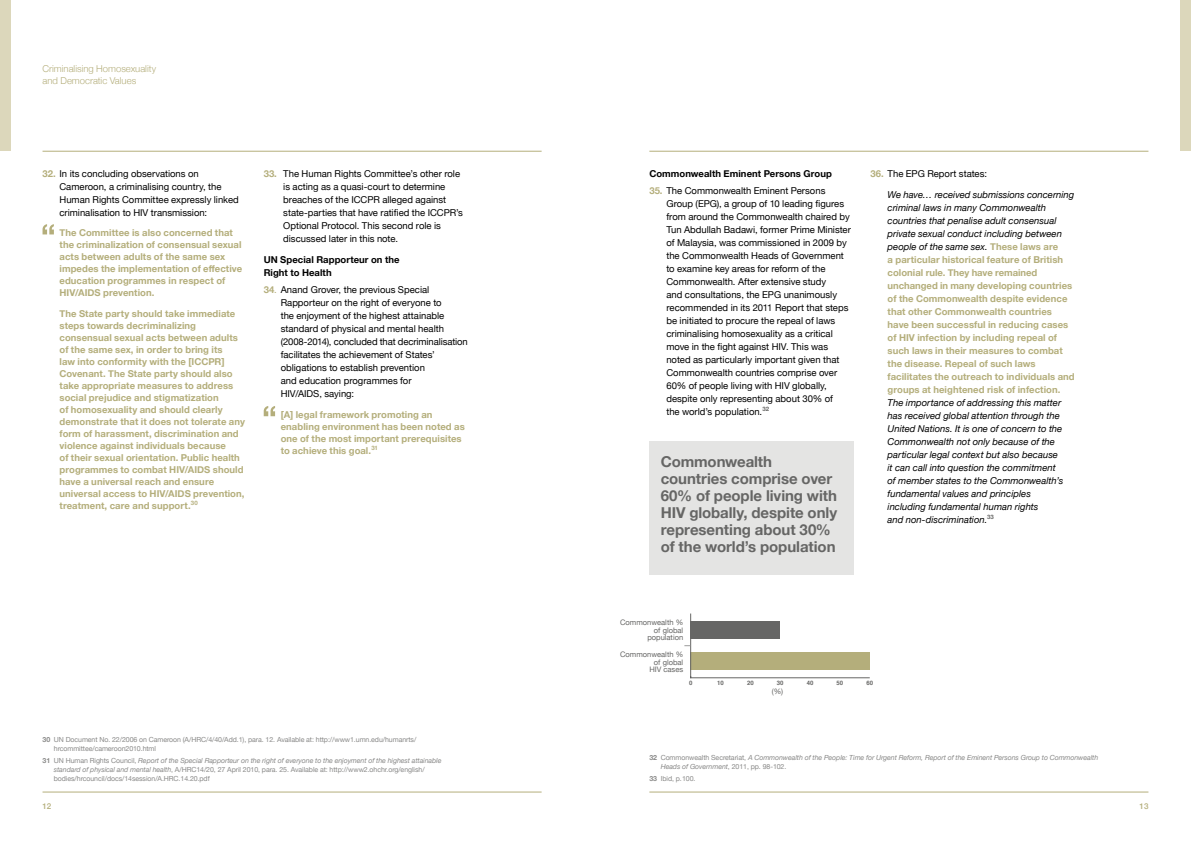
<style>
.page{position:relative;width:1191px;height:842px;background:#fff}
.page>*{position:absolute;margin:0;border:0;box-sizing:border-box;transform-origin:0 0}
.t1{font:700 15px/17px "Helvetica Neue";letter-spacing:-.005em;color:#666665}
.t2{font:700 9.5px/12px "Helvetica Neue";letter-spacing:.005em;color:#b4ae7b}
.t3{font:9.5px/13px "Helvetica Neue";color:#000}
.t4{font:italic 9.5px/13px "Helvetica Neue";color:#000}
.t5{font:700 9.5px/13px "Helvetica Neue";letter-spacing:.005em;color:#000}
.t6{font:300 9.5px/12px "Helvetica Neue";color:#b4ae7b}
.t7{font:500 8px "Helvetica Neue";color:#b4ae7b}
.t8{font:7.6px/7.6px "Helvetica Neue";color:#666665;text-align:right}
.t9{font:7px/9px "Helvetica Neue";letter-spacing:-.01em;color:#898988}
.t10{font:italic 7px/9px "Helvetica Neue";letter-spacing:-.01em;color:#898988}
.t11{font:700 6px "Helvetica";color:#666665}
.s1{font-weight:700;color:#b4ae7b}
.s2{color:#b4ae7b}
.s3{font-weight:700}
.s4{font-style:italic}
.s5{font-weight:400;font-style:italic;color:#000}
.s6{font-weight:700;font-style:normal}
.s7{font-style:normal}
</style>
<div class="page">
<hr style="left:43px;top:792px;width:498px;height:1px;background:#b4ae7b">
<hr style="left:43px;top:151px;width:498px;height:1px;background:#b4ae7b">
<hr style="left:649px;top:792px;width:499px;height:1px;background:#b4ae7b">
<hr style="left:649px;top:151px;width:499px;height:1px;background:#b4ae7b">
<svg style="left:43px;top:224px;width:11px;height:10px"></svg>
<svg style="left:264px;top:406px;width:11px;height:10px"></svg>
<div style="left:1180px;top:0;width:11px;height:151px;background:#dcd7bb"></div>
<div style="left:0;top:0;width:11px;height:151px;background:#dcd7bb"></div>
<div style="left:649px;top:441px;width:204px;height:134px;background:#e4e4e3"></div>
<div style="left:690px;top:653px;width:179px;height:17px;background:#b4ae7b"></div>
<div style="left:690px;top:621px;width:90px;height:18px;background:#666665"></div>
<hr style="left:690px;top:677px;width:179px;height:1px;background:#666665">
<hr style="left:690px;top:613px;width:1px;height:65px;background:#666665">
<p class="t6" style="left:43px;top:62px;width:115px">Criminalising Homosexuality and Democratic Values</p>
<p class="t3" style="left:60px;top:167px;width:181px;text-indent:-17px"><span class="s1">32.</span> In its concluding observations on Cameroon, a criminalising country, the Human Rights Committee expressly linked criminalisation to HIV transmission:</p>
<p class="t2" style="left:60px;top:227px;width:184px">The Committee is also concerned that the criminalization of consensual sexual acts between adults of the same sex impedes the implementation of effective education programmes in respect of HIV/AIDS prevention.</p>
<p class="t2" style="left:60px;top:307px;width:187px">The State party should take immediate steps towards decriminalizing consensual sexual acts between adults of the same sex, in order to bring its<br>law into conformity with the [ICCPR] Covenant. The State party should also take appropriate measures to address social prejudice and stigmatization<br>of homosexuality and should clearly demonstrate that it does not tolerate any form of harassment, discrimination and violence against individuals because<br>of their sexual orientation. Public health programmes to combat HIV/AIDS should have a universal reach and ensure universal access to HIV/AIDS prevention, treatment, care and support.<sup>30</sup></p>
<p class="t3" style="left:283px;top:167px;width:181px;text-indent:-20px"><span class="s1">33.</span> The Human Rights Committee’s other role is acting as a quasi-court to determine breaches of the ICCPR alleged against state-parties that have ratified the ICCPR’s Optional Protocol. This second role is discussed later in this note.</p>
<p class="t5" style="left:264px;top:253px;width:137px">UN Special Rapporteur on the<br>Right to Health</p>
<p class="t3" style="left:281px;top:284px;width:189px;text-indent:-17px"><span class="s1">34</span><span class="s2">.</span> Anand Grover, the previous Special Rapporteur on the right of everyone to<br>the enjoyment of the highest attainable standard of physical and mental health (2008-2014), concluded that decriminalisation facilitates the achievement of States’ obligations to establish prevention<br>and education programmes for<br>HIV/AIDS, saying:</p>
<p class="t2" style="left:281px;top:409px;width:185px">[A] legal framework promoting an enabling environment has been noted as one of the most important prerequisites to achieve this goal.<sup>31</sup></p>
<p class="t9" style="left:54px;top:736px;width:364px;text-indent:-11px"><span class="s3">30</span> UN Document No. 22/2006 on Cameroon (A/HRC/4/40/Add.1), para. 12. Available at: http://www1.umn.edu/humanrts/ hrcommittee/cameroon2010.html</p>
<p class="t9" style="left:54px;top:756px;width:389px;text-indent:-11px"><span class="s3">31</span> UN Human Rights Council, <span class="s4">Report of the Special Rapporteur on the right of everyone to the enjoyment of the highest attainable standard of physical and mental health</span>, A/HRC14/20, 27 April 2010, para. 25. Available at: http://www2.ohchr.org/english/ bodies/hrcouncil/docs/14session/A.HRC.14.20.pdf</p>
<p class="t5" style="left:649px;top:167px;width:184px">Commonwealth Eminent Persons Group</p>
<p class="t3" style="left:666px;top:184px;width:186px;text-indent:-17px"><span class="s1">35.</span> The Commonwealth Eminent Persons Group (EPG), a group of 10 leading figures from around the Commonwealth chaired by Tun Abdullah Badawi, former Prime Minister of Malaysia, was commissioned in 2009 by the Commonwealth Heads of Government to examine key areas for reform of the Commonwealth. After extensive study<br>and consultations, the EPG unanimously recommended in its 2011 Report that steps be initiated to procure the repeal of laws criminalising homosexuality as a critical move in the fight against HIV. This was noted as particularly important given that Commonwealth countries comprise over 60% of people living with HIV globally, despite only representing about 30% of<br>the world’s population.<sup>32</sup></p>
<h1 class="t1" style="left:660px;top:453px;width:178px">Commonwealth countries comprise over<br>60% of people living with<br>HIV globally, despite only representing about 30% of the world’s population</h1>
<p class="t3" style="left:870px;top:167px;width:118px"><span class="s1">36.</span> The EPG Report states:</p>
<p class="t2" style="left:887px;top:188px;width:189px;line-height:13px"><span class="s5">We have… received submissions concerning criminal laws in many Commonwealth countries that penalise adult consensual private sexual conduct including between people of the same sex.</span> These laws are<br>a particular historical feature of British colonial rule. They have remained unchanged in many developing countries of the Commonwealth despite evidence that other Commonwealth countries have been successful in reducing cases of HIV infection by including repeal of such laws in their measures to combat the disease. Repeal of such laws facilitates the outreach to individuals and groups at heightened risk of infection.</p>
<p class="t4" style="left:887px;top:397px;width:177px">The importance of addressing this matter has received global attention through the United Nations. It is one of concern to the Commonwealth not only because of the particular legal context but also because it can call into question the commitment of member states to the Commonwealth’s fundamental values and principles including fundamental human rights<br>and non-discrimination.<sup>33</sup></p>
<p class="t8" style="left:620px;top:619px;width:65px">Commonwealth % of global population</p>
<p class="t8" style="left:620px;top:651px;width:65px">Commonwealth % of global<br>HIV cases</p>
<p class="t11" style="left:689px;top:678px;width:5px">0</p>
<p class="t11" style="left:717px;top:678px;width:8px">10</p>
<p class="t11" style="left:747px;top:678px;width:8px">20</p>
<p class="t11" style="left:777px;top:678px;width:8px">30</p>
<p class="t11" style="left:806px;top:678px;width:8px">40</p>
<p class="t11" style="left:836px;top:678px;width:8px">50</p>
<p class="t11" style="left:866px;top:678px;width:8px">60</p>
<p class="t8" style="left:771px;top:688px;width:13px">(%)</p>
<p class="t10" style="left:660px;top:754px;width:439px;text-indent:-11px"><span class="s6">32</span> <span class="s7">Commonwealth Secretariat,</span> A Commonwealth of the People: Time for Urgent Reform, Report of the Eminent Persons Group to Commonwealth<br>Heads of Government<span class="s7">, 2011, pp. 98-102.</span></p>
<p class="t9" style="left:649px;top:774px;width:48px"><span class="s3">33</span> Ibid, p. 100.</p>
<p class="t7" style="left:43px;top:799px;width:10px">12</p>
<p class="t7" style="left:1139px;top:799px;width:10px">13</p>
</div>
